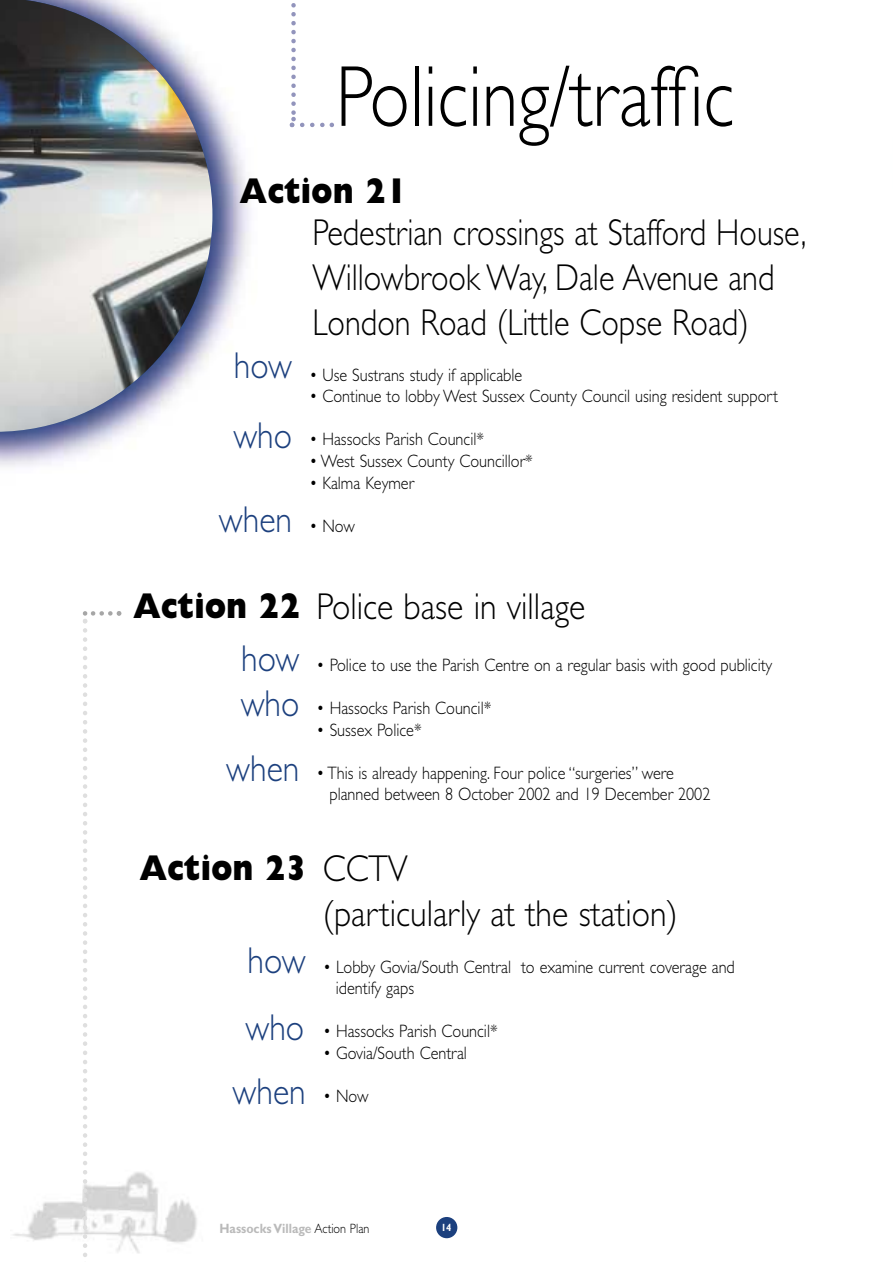
<style>
.page{position:relative;width:893px;height:1262px;background:#fff}
.page>*{position:absolute;margin:0;border:0;box-sizing:border-box;transform-origin:0 0}
.t1{font:300 87px "Gill Sans";color:#000;scale:.85 1}
.t2{font:300 37.5px/45px "Gill Sans";color:#000;scale:.86 1}
.t3{font:300 37.5px/51.4px "Gill Sans";color:#000;scale:.9 1}
.t4{font:300 37.5px/65.6px "Gill Sans";color:#1c407e;text-align:center;scale:.9 1}
.t5{font:800 36px "Gill Sans";color:#000;scale:.86 1}
.t6{font:300 18px/21.6px "Gill Sans";color:#000;scale:.9 1}
.t7{font:700 13.5px "Gill Sans";color:#bababa;scale:.9 1}
.t8{font:700 10.5px "Gill Sans";color:#fff;scale:.9 1}
.s1{font-weight:800;font-size:36px}
.s2{color:#1c407e}
.s3{font-weight:300;font-size:37.5px}
.s4{font-weight:300;color:#000}
</style>
<div class="page">
<img style="left:0;top:88px;width:250px;height:379px">
<img style="left:13px;top:1172px;width:184px;height:81px">
<img style="left:0;top:0;width:212px;height:432px">
<div style="left:436px;top:1216px;width:21px;height:22px;background:#1c407e;border-radius:50%"></div>
<div style="left:175px;top:421px;width:118px;height:82px;background:#fff"></div>
<svg style="left:290px;top:3px;width:44px;height:124px"></svg>
<svg style="left:83px;top:611px;width:38px;height:646px"></svg>
<h1 class="t1" style="left:336px;top:66px;width:470px">Policing/traffic</h1>
<h3 class="t5" style="left:239px;top:179px;width:196px">Action 21</h3>
<h2 class="t4" style="left:233px;top:335px;width:67px;line-height:70.1px;text-align:left">how who</h2>
<h2 class="t4" style="left:219px;top:490px;width:83px">when</h2>
<h2 class="t2" style="left:312px;top:214px;width:575px">Pedestrian crossings at Stafford House,<br>Willowbrook Way, Dale Avenue and<br>London Road (Little Copse Road)</h2>
<p class="t6" style="left:309px;top:366px;width:238px">• Use Sustrans study if applicable</p>
<p class="t6" style="left:309px;top:387px;width:522px">• Continue to lobby West Sussex County Council using resident support</p>
<p class="t6" style="left:309px;top:430px;width:195px">• Hassocks Parish Council*</p>
<p class="t6" style="left:309px;top:452px;width:250px">• West Sussex County Councillor*</p>
<p class="t6" style="left:309px;top:474px;width:118px">• Kalma Keymer</p>
<p class="t6" style="left:309px;top:517px;width:52px">• Now</p>
<h2 class="t3" style="left:241px;top:585px;width:384px;text-indent:-108px"><span class="s1">Action 22</span> Police base in village <span class="s2">how</span></h2>
<h2 class="t4" style="left:226px;top:674px;width:83px">who when</h2>
<p class="t6" style="left:316px;top:656px;width:508px">• Police to use the Parish Centre on a regular basis with good publicity</p>
<p class="t6" style="left:316px;top:699px;width:195px">• Hassocks Parish Council*</p>
<p class="t6" style="left:316px;top:720px;width:118px">• Sussex Police*</p>
<p class="t6" style="left:329px;top:764px;width:425px;text-indent:-13px">• This is already happening. Four police “surgeries” were planned between 8 October 2002 and 19 December 2002</p>
<h3 class="t5" style="left:139px;top:856px;width:314px">Action 23 <span class="s3">CCTV</span></h3>
<h2 class="t3" style="left:323px;top:892px;width:396px">(particularly at the station)</h2>
<h2 class="t4" style="left:232px;top:931px;width:83px">how who when</h2>
<p class="t6" style="left:336px;top:957px;width:445px;text-indent:-13px">• Lobby Govia/South Central to examine current coverage and identify gaps</p>
<p class="t6" style="left:323px;top:1022px;width:195px">• Hassocks Parish Council*</p>
<p class="t6" style="left:323px;top:1044px;width:161px">• Govia/South Central</p>
<p class="t6" style="left:323px;top:1087px;width:52px">• Now</p>
<p class="t7" style="left:219px;top:1224px;width:168px">Hassocks Village <span class="s4">Action Plan</span></p>
<p class="t8" style="left:441px;top:1223px;width:13px">14</p>
</div>
